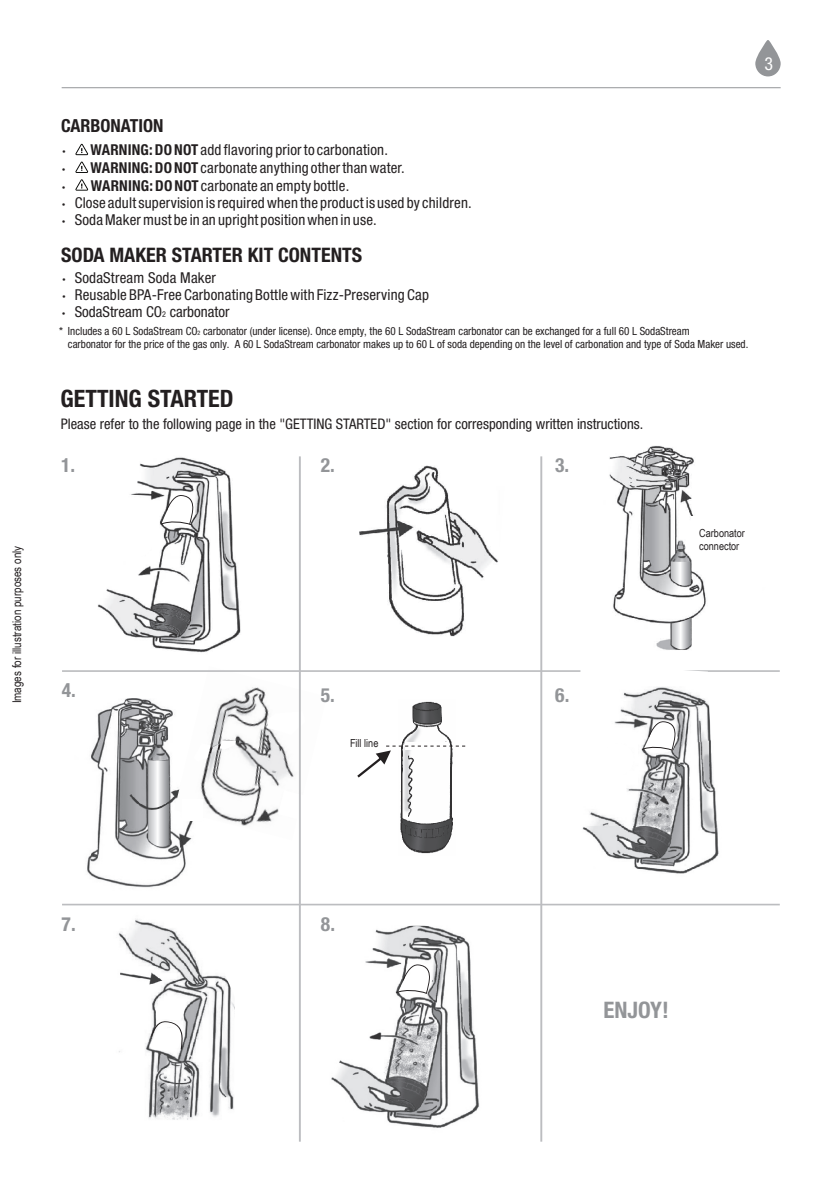
<style>
.page{position:relative;width:840px;height:1191px;background:#fff}
.page>*{position:absolute;margin:0;border:0;box-sizing:border-box;transform-origin:0 0}
.t1{font:700 condensed 24px "Helvetica Neue LT Std";color:#231f20}
.t2{font:700 condensed 22.8px "Helvetica Neue LT Std";color:#939598}
.t3{font:700 condensed 20px "Helvetica Neue LT Std";color:#231f20}
.t4{font:700 condensed 19.6px "Helvetica Neue LT Std";color:#939598}
.t5{font:700 condensed 18px "Helvetica Neue LT Std";color:#231f20}
.t6{font:condensed 18px "Helvetica Neue LT Std";color:#fff}
.t7{font:condensed 15px "Helvetica Neue LT Std";letter-spacing:.015em;color:#231f20}
.t8{font:condensed 14.6px "Helvetica Neue LT Std";color:#231f20}
.t9{font:12px "Arial Narrow";color:#231f20}
.t10{font:condensed 11.2px/13.2px "Helvetica Neue LT Std";color:#231f20}
.t11{font:11.2px/12.6px "Arial Narrow";color:#231f20}
.s1{font-family:"Myriad Hebrew";font-stretch:normal;font-size:12.8px}
.s2{font-weight:700}
.s3{font-size:8px}
.s4{font-size:6.2px}
</style>
<div class="page">
<hr style="left:62px;top:87px;width:718px;height:1px;background:#939598">
<svg style="left:755px;top:40px;width:25px;height:36px"></svg>
<svg style="left:75px;top:144px;width:13px;height:11px"></svg>
<svg style="left:75px;top:162px;width:13px;height:11px"></svg>
<img style="left:87px;top:698px;width:103px;height:190px">
<img style="left:174px;top:666px;width:127px;height:174px">
<img style="left:359px;top:465px;width:139px;height:172px">
<div style="left:370px;top:626px;width:33px;height:33px;background:#fff;border-radius:50%"></div>
<svg style="left:267px;top:711px;width:34px;height:24px"></svg>
<svg style="left:193px;top:740px;width:42px;height:21px"></svg>
<svg style="left:148px;top:760px;width:21px;height:89px;background:#c6c7c9"></svg>
<div style="left:182px;top:799px;width:21px;height:22px;background:#fff"></div>
<svg style="left:278px;top:790px;width:23px;height:30px"></svg>
<hr style="left:62px;top:903px;width:717px;height:2px;background:#bcbdc0">
<hr style="left:299px;top:456px;width:1px;height:685px;background:#bcbdc0">
<hr style="left:540px;top:456px;width:2px;height:685px;background:#bcbdc0">
<img style="left:331px;top:925px;width:148px;height:203px">
<hr style="left:62px;top:670px;width:717px;height:2px;background:#bcbdc0">
<img style="left:609px;top:446px;width:97px;height:204px">
<svg style="left:671px;top:618px;width:19px;height:32px"></svg>
<svg style="left:670px;top:561px;width:20px;height:27px"></svg>
<div style="left:690px;top:516px;width:89px;height:42px;background:#fff"></div>
<img style="left:400px;top:701px;width:53px;height:153px">
<div style="left:405px;top:742px;width:42px;height:8px;background:#fff"></div>
<svg style="left:357px;top:745px;width:109px;height:32px"></svg>
<svg style="left:75px;top:179px;width:13px;height:12px"></svg>
<img style="left:98px;top:457px;width:143px;height:196px">
<div style="left:120px;top:524px;width:33px;height:33px;background:#fff;border-radius:50%"></div>
<svg style="left:160px;top:495px;width:35px;height:31px"></svg>
<img style="left:580px;top:670px;width:136px;height:68px">
<img style="left:582px;top:738px;width:137px;height:136px">
<div style="left:601px;top:743px;width:32px;height:32px;background:#fff;border-radius:50%"></div>
<svg style="left:640px;top:721px;width:37px;height:33px"></svg>
<svg style="left:395px;top:964px;width:37px;height:33px"></svg>
<img style="left:118px;top:919px;width:117px;height:201px">
<svg style="left:149px;top:998px;width:37px;height:53px"></svg>
<p class="t9" style="left:8px;top:703px;width:159px;rotate:-90deg">Images for illustration purposes only</p>
<p class="t6" style="left:764px;top:53px;width:10px">3</p>
<p class="t5" style="left:61px;top:114px;width:104px">CARBONATION</p>
<p class="t7" style="left:62px;top:141px;width:328px"><span class="s1">•</span> <span class="s2">WARNING: DO NOT</span> add flavoring prior to carbonation.</p>
<p class="t7" style="left:62px;top:159px;width:344px"><span class="s1">•</span> <span class="s2">WARNING: DO NOT</span> carbonate anything other than water.</p>
<p class="t7" style="left:62px;top:177px;width:289px"><span class="s1">•</span> <span class="s2">WARNING: DO NOT</span> carbonate an empty bottle.</p>
<p class="t7" style="left:62px;top:194px;width:411px"><span class="s1">•</span> Close adult supervision is required when the product is used by children.</p>
<p class="t7" style="left:62px;top:211px;width:316px"><span class="s1">•</span> Soda Maker must be in an upright position when in use.</p>
<h3 class="t3" style="left:61px;top:242px;width:302px">SODA MAKER STARTER KIT CONTENTS</h3>
<p class="t7" style="left:62px;top:269px;width:156px"><span class="s1">•</span> SodaStream Soda Maker</p>
<p class="t7" style="left:62px;top:286px;width:368px"><span class="s1">•</span> Reusable BPA-Free Carbonating Bottle with Fizz-Preserving Cap</p>
<p class="t7" style="left:62px;top:303px;width:169px"><span class="s1">•</span> SodaStream CO<span class="s3">2</span> carbonator</p>
<p class="t10" style="left:68px;top:324px;width:681px;text-indent:-9px">* Includes a 60 L SodaStream CO<span class="s4">2</span> carbonator (under license). Once empty, the 60 L SodaStream carbonator can be exchanged for a full 60 L SodaStream<br>carbonator for the price of the gas only. A 60 L SodaStream carbonator makes up to 60 L of soda depending on the level of carbonation and type of Soda Maker used.</p>
<h1 class="t1" style="left:61px;top:384px;width:174px">GETTING STARTED</h1>
<p class="t8" style="left:61px;top:415px;width:583px">Please refer to the following page in the "GETTING STARTED" section for corresponding written instructions.</p>
<h3 class="t4" style="left:61px;top:453px;width:16px">1.</h3>
<h3 class="t4" style="left:321px;top:453px;width:16px">2.</h3>
<h3 class="t4" style="left:555px;top:453px;width:16px">3.</h3>
<p class="t11" style="left:698px;top:527px;width:47px">Carbonator connector</p>
<h3 class="t4" style="left:62px;top:678px;width:16px">4.</h3>
<h3 class="t4" style="left:321px;top:683px;width:16px">5.</h3>
<p class="t11" style="left:350px;top:736px;width:30px">Fill line</p>
<h3 class="t4" style="left:555px;top:683px;width:16px">6.</h3>
<h3 class="t4" style="left:62px;top:912px;width:16px">7.</h3>
<h3 class="t4" style="left:321px;top:912px;width:16px">8.</h3>
<h2 class="t2" style="left:603px;top:996px;width:67px">ENJOY!</h2>
</div>
